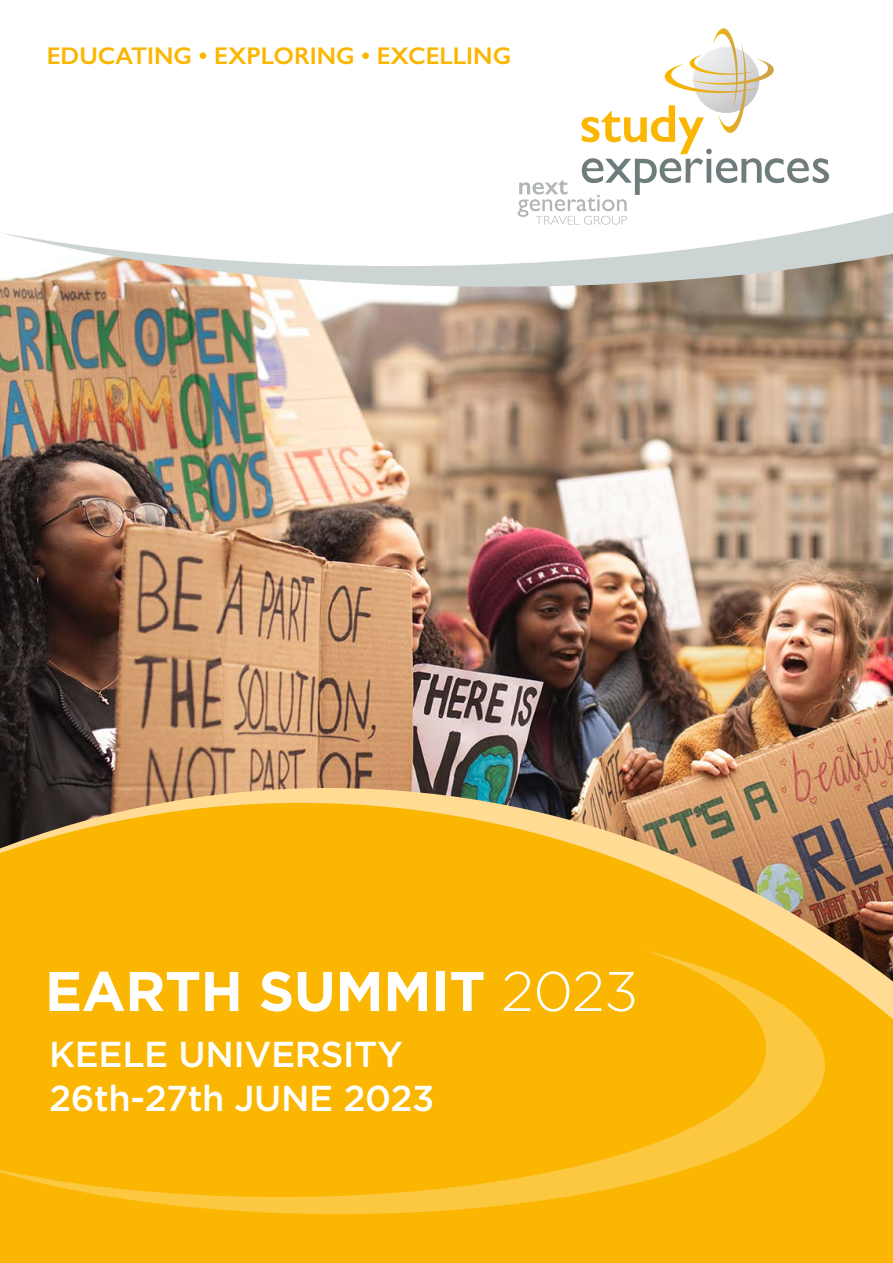
<style>
.page{position:relative;width:893px;height:1263px;background:#fff}
.page>*{position:absolute;margin:0;border:0;box-sizing:border-box;transform-origin:0 0}
.t1{font:700 55.8px "Gotham";letter-spacing:-.01em;color:#fff}
.t2{font:500 36px/43.2px "Gotham";letter-spacing:-.01em;color:#fff}
.t3{font:600 24.3px "Gill Sans";color:#fab600}
.s1{font-weight:300}
</style>
<div class="page">
<img style="left:0;top:287px;width:893px;height:501px">
<img style="left:0;top:266px;width:893px;height:21px">
<img style="left:0;top:788px;width:893px;height:15px">
<svg style="left:0;top:212px;width:893px;height:54px"></svg>
<svg style="left:0;top:803px;width:893px;height:460px;fill:#fab600"></svg>
<svg style="left:0;top:950px;width:825px;height:264px;fill:#fab600"></svg>
<svg style="left:518px;top:28px;width:311px;height:197px"></svg>
<p class="t3" style="left:47px;top:41px;width:466px">EDUCATING • EXPLORING • EXCELLING</p>
<h1 class="t1" style="left:45px;top:959px;width:595px">EARTH SUMMIT <span class="s1">2023</span></h1>
<p class="t2" style="left:49px;top:1032px;width:387px">KEELE UNIVERSITY<br>26th-27th JUNE 2023</p>
</div>
